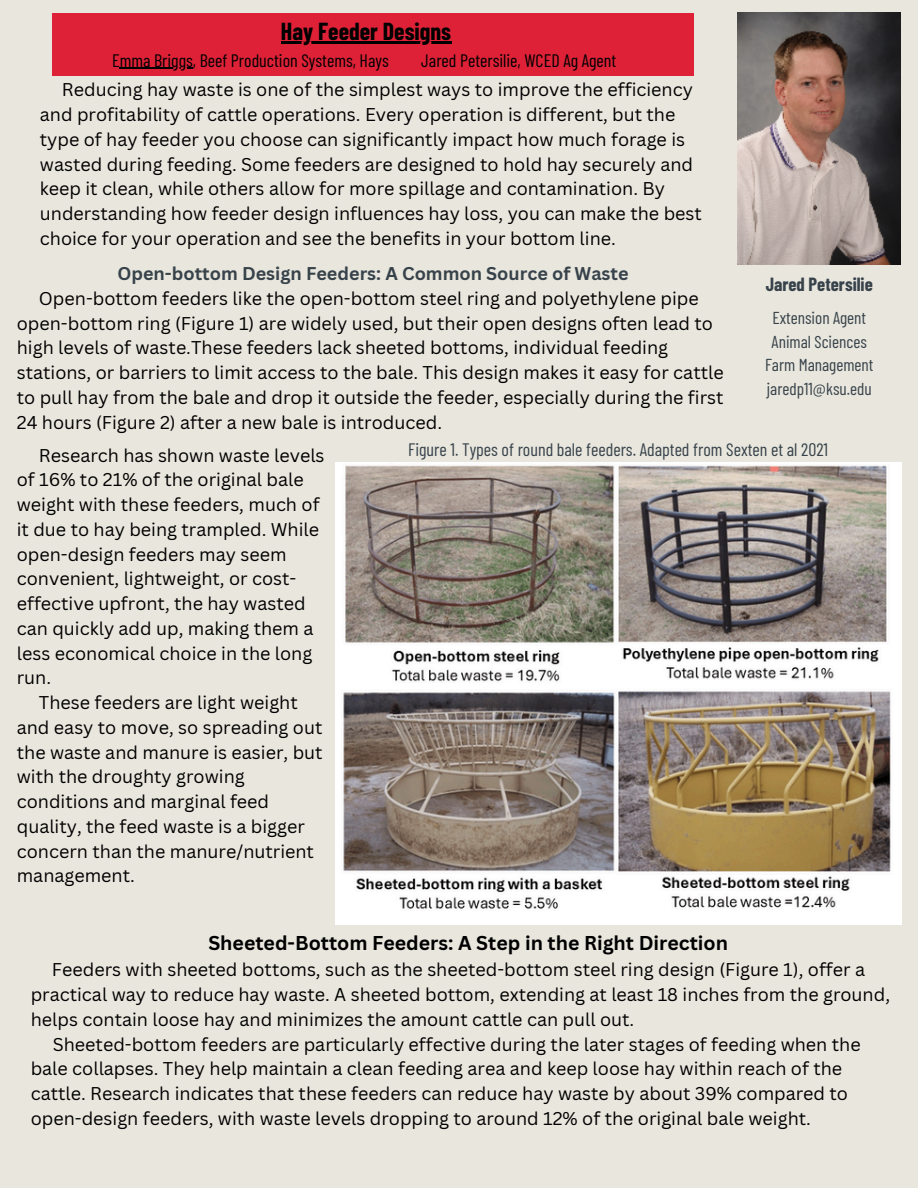
<style>
.page{position:relative;width:918px;height:1188px;background:#e8e6dd}
.page>*{position:absolute;margin:0;border:0;box-sizing:border-box;transform-origin:0 0}
.t1{font:700 24px "Barlow Condensed";color:#000}
.t2{font:700 19.5px "Canva Sans";color:#000}
.t3{font:700 18.6px "Barlow Condensed";color:#37424a}
.t4{font:18px/24.8px "Canva Sans";color:#000}
.t5{font:18px "Barlow Condensed";color:#000}
.t6{font:18px "Barlow Condensed";color:#37424a}
.t7{font:700 18px "Canva Sans";color:#37424a}
.t8{font:17.25px "Barlow Condensed";color:#37424a}
</style>
<div class="page">
<img style="left:738px;top:13px;width:163px;height:252px">
<img style="left:335px;top:462px;width:566px;height:463px">
<div style="left:52px;top:13px;width:641px;height:63px;background:#de2136"></div>
<hr style="left:281px;top:42px;width:170px;height:2px;background:#000">
<hr style="left:120px;top:68px;width:73px;height:1px;background:#000">
<p class="t1" style="left:281px;top:16px;width:172px">Hay Feeder Designs</p>
<p class="t5" style="left:112px;top:49px;width:278px">Emma Briggs, Beef Production Systems, Hays</p>
<p class="t5" style="left:421px;top:49px;width:197px">Jared Petersilie, WCED Ag Agent</p>
<p class="t4" style="left:40px;top:77px;width:664px;text-indent:22px">Reducing hay waste is one of the simplest ways to improve the efficiency and profitability of cattle operations. Every operation is different, but the type of hay feeder you choose can significantly impact how much forage is wasted during feeding. Some feeders are designed to hold hay securely and keep it clean, while others allow for more spillage and contamination. By understanding how feeder design influences hay loss, you can make the best choice for your operation and see the benefits in your bottom line.</p>
<p class="t7" style="left:117px;top:261px;width:513px">Open-bottom Design Feeders: A Common Source of Waste</p>
<h1 class="t4" style="left:17px;top:285px;width:708px;text-indent:22px">Open-bottom feeders like the open-bottom steel ring and polyethylene pipe open-bottom ring (Figure 1) are widely used, but their open designs often lead to high levels of waste.These feeders lack sheeted bottoms, individual feeding stations, or barriers to limit access to the bale. This design makes it easy for cattle to pull hay from the bale and drop it outside the feeder, especially during the first 24 hours (Figure 2) after a new bale is introduced.</h1>
<p class="t6" style="left:408px;top:438px;width:422px">Figure 1. Types of round bale feeders. Adapted from Sexten et al 2021</p>
<p class="t3" style="left:766px;top:272px;width:109px">Jared Petersilie</p>
<p class="t8" style="left:772px;top:307px;width:95px">Extension Agent</p>
<p class="t8" style="left:772px;top:330px;width:97px">Animal Sciences</p>
<p class="t8" style="left:765px;top:354px;width:110px">Farm Management</p>
<p class="t8" style="left:767px;top:378px;width:106px">jaredp11@ksu.edu</p>
<p class="t4" style="left:17px;top:442px;width:309px;text-indent:22px">Research has shown waste levels of 16% to 21% of the original bale weight with these feeders, much of it due to hay being trampled. While open-design feeders may seem convenient, lightweight, or cost&shy;effective upfront, the hay wasted can quickly add up, making them a less economical choice in the long run.</p>
<p class="t4" style="left:17px;top:690px;width:307px;text-indent:22px">These feeders are light weight and easy to move, so spreading out the waste and manure is easier, but with the droughty growing conditions and marginal feed quality, the feed waste is a bigger concern than the manure/nutrient management.</p>
<p class="t2" style="left:208px;top:930px;width:521px">Sheeted-Bottom Feeders: A Step in the Right Direction</p>
<p class="t4" style="left:31px;top:957px;width:861px;text-indent:21px">Feeders with sheeted bottoms, such as the sheeted-bottom steel ring design (Figure 1), offer a practical way to reduce hay waste. A sheeted bottom, extending at least 18 inches from the ground, helps contain loose hay and minimizes the amount cattle can pull out.</p>
<p class="t4" style="left:31px;top:1031px;width:831px;text-indent:22px">Sheeted-bottom feeders are particularly effective during the later stages of feeding when the bale collapses. They help maintain a clean feeding area and keep loose hay within reach of the cattle. Research indicates that these feeders can reduce hay waste by about 39% compared to open-design feeders, with waste levels dropping to around 12% of the original bale weight.</p>
</div>
